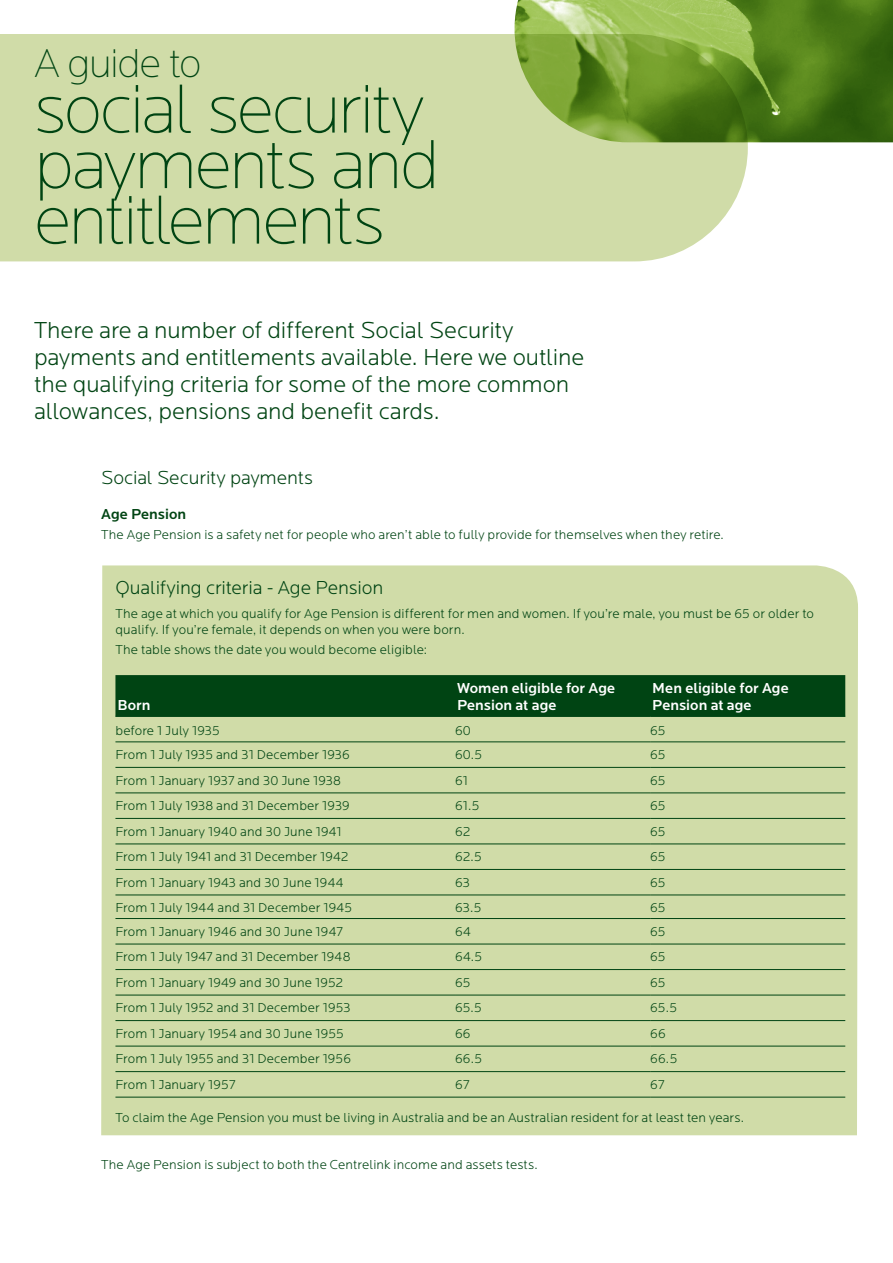
<style>
.page{position:relative;width:893px;height:1263px;background:#fff}
.page>*{position:absolute;margin:0;border:0;box-sizing:border-box;transform-origin:0 0}
.t1{font:200 72px/55.5px "Locator";letter-spacing:-.04em;color:#004413}
.t2{font:200 42px "Locator";letter-spacing:-.03em;color:#004413}
.t3{font:300 24px/27px "Locator";letter-spacing:-.005em;color:#004413}
.t4{font:300 19.5px "Locator";letter-spacing:-.005em;color:#004413}
.t5{font:500 15px/16.5px "Locator";letter-spacing:.005em;color:#fff}
.t6{font:500 15px "Locator";color:#004413}
.t7{font:300 13.5px/15.8px "Locator";letter-spacing:.01em;color:#004413}
</style>
<div class="page">
<div style="left:101px;top:565px;width:757px;height:570px;background:#d0dca8"></div>
<div style="left:115px;top:675px;width:730px;height:41px;background:#004413"></div>
<hr style="left:115px;top:742px;width:340px;height:1px;background:#004413">
<hr style="left:455px;top:742px;width:195px;height:1px;background:#004413">
<hr style="left:650px;top:742px;width:195px;height:1px;background:#004413">
<hr style="left:115px;top:767px;width:340px;height:1px;background:#004413">
<hr style="left:455px;top:767px;width:195px;height:1px;background:#004413">
<hr style="left:650px;top:767px;width:195px;height:1px;background:#004413">
<hr style="left:115px;top:793px;width:340px;height:1px;background:#004413">
<hr style="left:455px;top:793px;width:195px;height:1px;background:#004413">
<hr style="left:650px;top:793px;width:195px;height:1px;background:#004413">
<hr style="left:115px;top:818px;width:340px;height:1px;background:#004413">
<hr style="left:455px;top:818px;width:195px;height:1px;background:#004413">
<hr style="left:650px;top:818px;width:195px;height:1px;background:#004413">
<hr style="left:115px;top:844px;width:340px;height:1px;background:#004413">
<hr style="left:455px;top:844px;width:195px;height:1px;background:#004413">
<hr style="left:650px;top:844px;width:195px;height:1px;background:#004413">
<hr style="left:115px;top:869px;width:340px;height:1px;background:#004413">
<hr style="left:455px;top:869px;width:195px;height:1px;background:#004413">
<hr style="left:650px;top:869px;width:195px;height:1px;background:#004413">
<hr style="left:115px;top:895px;width:340px;height:1px;background:#004413">
<hr style="left:455px;top:895px;width:195px;height:1px;background:#004413">
<hr style="left:650px;top:895px;width:195px;height:1px;background:#004413">
<hr style="left:115px;top:918px;width:340px;height:1px;background:#004413">
<hr style="left:455px;top:918px;width:195px;height:1px;background:#004413">
<hr style="left:650px;top:918px;width:195px;height:1px;background:#004413">
<hr style="left:115px;top:944px;width:340px;height:1px;background:#004413">
<hr style="left:455px;top:944px;width:195px;height:1px;background:#004413">
<hr style="left:650px;top:944px;width:195px;height:1px;background:#004413">
<hr style="left:115px;top:969px;width:340px;height:1px;background:#004413">
<hr style="left:455px;top:969px;width:195px;height:1px;background:#004413">
<hr style="left:650px;top:969px;width:195px;height:1px;background:#004413">
<hr style="left:115px;top:995px;width:340px;height:1px;background:#004413">
<hr style="left:455px;top:995px;width:195px;height:1px;background:#004413">
<hr style="left:650px;top:995px;width:195px;height:1px;background:#004413">
<hr style="left:115px;top:1020px;width:340px;height:1px;background:#004413">
<hr style="left:455px;top:1020px;width:195px;height:1px;background:#004413">
<hr style="left:650px;top:1020px;width:195px;height:1px;background:#004413">
<hr style="left:115px;top:1046px;width:340px;height:1px;background:#004413">
<hr style="left:455px;top:1046px;width:195px;height:1px;background:#004413">
<hr style="left:650px;top:1046px;width:195px;height:1px;background:#004413">
<hr style="left:115px;top:1071px;width:340px;height:1px;background:#004413">
<hr style="left:455px;top:1071px;width:195px;height:1px;background:#004413">
<hr style="left:650px;top:1071px;width:195px;height:1px;background:#004413">
<hr style="left:115px;top:1097px;width:340px;height:1px;background:#004413">
<hr style="left:455px;top:1097px;width:195px;height:1px;background:#004413">
<hr style="left:650px;top:1097px;width:195px;height:1px;background:#004413">
<hr style="left:115px;top:716px;width:340px;height:1px;background:#004413">
<hr style="left:455px;top:716px;width:195px;height:1px;background:#004413">
<hr style="left:650px;top:716px;width:195px;height:1px;background:#004413">
<img style="left:514px;top:0;width:379px;height:142px">
<svg style="left:0;top:34px;width:748px;height:227px;background:#c3d398"></svg>
<h2 class="t2" style="left:34px;top:38px;width:169px">A guide to</h2>
<h1 class="t1" style="left:34px;top:78px;width:407px">social security payments and entitlements</h1>
<h3 class="t3" style="left:34px;top:315px;width:552px">There are a number of different Social Security payments and entitlements available. Here we outline the qualifying criteria for some of the more common allowances, pensions and benefit cards.</h3>
<h3 class="t4" style="left:101px;top:466px;width:213px">Social Security payments</h3>
<p class="t6" style="left:101px;top:505px;width:87px">Age Pension</p>
<p class="t7" style="left:101px;top:527px;width:624px">The Age Pension is a safety net for people who aren’t able to fully provide for themselves when they retire.</p>
<h3 class="t4" style="left:115px;top:576px;width:269px">Qualifying criteria - Age Pension</h3>
<p class="t7" style="left:115px;top:605px;width:700px">The age at which you qualify for Age Pension is different for men and women. If you’re male, you must be 65 or older to qualify. If you’re female, it depends on when you were born.</p>
<p class="t7" style="left:115px;top:641px;width:313px">The table shows the date you would become eligible:</p>
<p class="t5" style="left:118px;top:696px;width:34px">Born</p>
<p class="t5" style="left:457px;top:680px;width:160px">Women eligible for Age<br>Pension at age</p>
<p class="t5" style="left:652px;top:680px;width:138px">Men eligible for Age<br>Pension at age</p>
<p class="t7" style="left:115px;top:722px;width:106px">before 1 July 1935</p>
<p class="t7" style="left:455px;top:722px;width:17px">60</p>
<p class="t7" style="left:650px;top:722px;width:17px">65</p>
<p class="t7" style="left:115px;top:746px;width:236px">From 1 July 1935 and 31 December 1936</p>
<p class="t7" style="left:455px;top:746px;width:29px">60.5</p>
<p class="t7" style="left:650px;top:746px;width:17px">65</p>
<p class="t7" style="left:115px;top:772px;width:227px">From 1 January 1937 and 30 June 1938</p>
<p class="t7" style="left:455px;top:772px;width:15px">61</p>
<p class="t7" style="left:650px;top:772px;width:17px">65</p>
<p class="t7" style="left:115px;top:797px;width:236px">From 1 July 1938 and 31 December 1939</p>
<p class="t7" style="left:455px;top:797px;width:26px">61.5</p>
<p class="t7" style="left:650px;top:797px;width:17px">65</p>
<p class="t7" style="left:115px;top:823px;width:228px">From 1 January 1940 and 30 June 1941</p>
<p class="t7" style="left:455px;top:823px;width:17px">62</p>
<p class="t7" style="left:650px;top:823px;width:17px">65</p>
<p class="t7" style="left:115px;top:848px;width:235px">From 1 July 1941 and 31 December 1942</p>
<p class="t7" style="left:455px;top:848px;width:28px">62.5</p>
<p class="t7" style="left:650px;top:848px;width:17px">65</p>
<p class="t7" style="left:115px;top:874px;width:230px">From 1 January 1943 and 30 June 1944</p>
<p class="t7" style="left:455px;top:874px;width:17px">63</p>
<p class="t7" style="left:650px;top:874px;width:17px">65</p>
<p class="t7" style="left:115px;top:899px;width:238px">From 1 July 1944 and 31 December 1945</p>
<p class="t7" style="left:455px;top:899px;width:28px">63.5</p>
<p class="t7" style="left:650px;top:899px;width:17px">65</p>
<p class="t7" style="left:115px;top:923px;width:229px">From 1 January 1946 and 30 June 1947</p>
<p class="t7" style="left:455px;top:923px;width:17px">64</p>
<p class="t7" style="left:650px;top:923px;width:17px">65</p>
<p class="t7" style="left:115px;top:948px;width:237px">From 1 July 1947 and 31 December 1948</p>
<p class="t7" style="left:455px;top:948px;width:29px">64.5</p>
<p class="t7" style="left:650px;top:948px;width:17px">65</p>
<p class="t7" style="left:115px;top:974px;width:230px">From 1 January 1949 and 30 June 1952</p>
<p class="t7" style="left:455px;top:974px;width:17px">65</p>
<p class="t7" style="left:650px;top:974px;width:17px">65</p>
<p class="t7" style="left:115px;top:999px;width:237px">From 1 July 1952 and 31 December 1953</p>
<p class="t7" style="left:455px;top:999px;width:29px">65.5</p>
<p class="t7" style="left:650px;top:999px;width:29px">65.5</p>
<p class="t7" style="left:115px;top:1025px;width:230px">From 1 January 1954 and 30 June 1955</p>
<p class="t7" style="left:455px;top:1025px;width:17px">66</p>
<p class="t7" style="left:650px;top:1025px;width:17px">66</p>
<p class="t7" style="left:115px;top:1050px;width:237px">From 1 July 1955 and 31 December 1956</p>
<p class="t7" style="left:455px;top:1050px;width:29px">66.5</p>
<p class="t7" style="left:650px;top:1050px;width:29px">66.5</p>
<p class="t7" style="left:115px;top:1076px;width:122px">From 1 January 1957</p>
<p class="t7" style="left:455px;top:1076px;width:16px">67</p>
<p class="t7" style="left:650px;top:1076px;width:16px">67</p>
<p class="t7" style="left:115px;top:1109px;width:630px">To claim the Age Pension you must be living in Australia and be an Australian resident for at least ten years.</p>
<p class="t7" style="left:101px;top:1156px;width:438px">The Age Pension is subject to both the Centrelink income and assets tests.</p>
</div>
